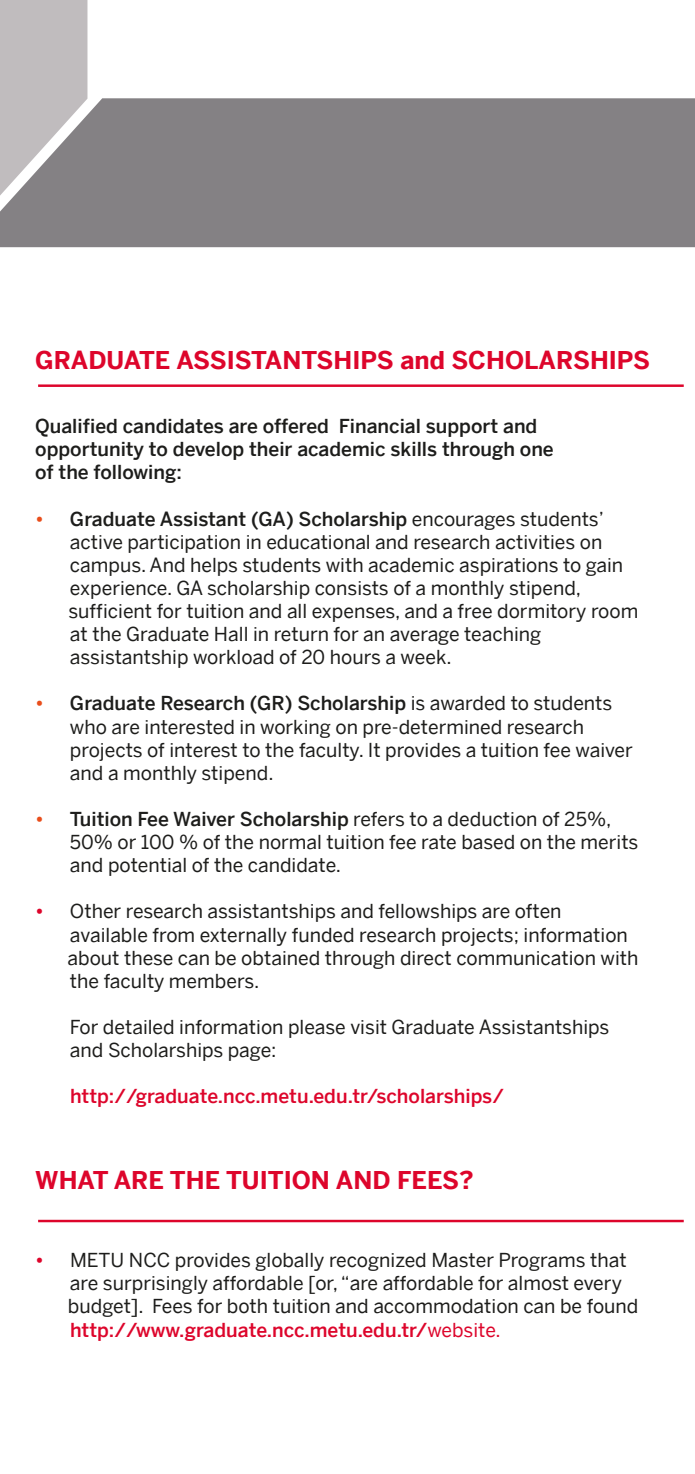
<style>
.page{position:relative;width:695px;height:1474px;background:#fff}
.page>*{position:absolute;margin:0;border:0;box-sizing:border-box;transform-origin:0 0}
.t1{font:24.5px "Benton Sans TRU Bol";color:#dd052b}
.t2{font:19.25px/23.1px "Benton Sans TRU Reg";color:#1d1d1b}
.t3{font:19.25px/23.1px "Benton Sans TRU Med";color:#1d1d1b}
.t4{font:19.25px "Benton Sans TRU Med";color:#dd052b}
.s1{color:#e94e1b}
.s2{font-family:"Benton Sans TRU Reg"}
.s3{font-family:"Benton Sans TRU Med";color:#dd052b}
</style>
<div class="page">
<hr style="left:38px;top:384px;width:645px;height:3px;background:#dd052b">
<hr style="left:38px;top:1219px;width:645px;height:3px;background:#dd052b">
<div style="left:0;top:98px;width:694px;height:149px;background:#848184"></div>
<svg style="left:0;top:0;width:87px;height:196px;background:#bab6b8"></svg>
<p class="t1" style="left:35px;top:345px;width:616px">GRADUATE ASSISTANTSHIPS and SCHOLARSHIPS</p>
<p class="t3" style="left:35px;top:414px;width:520px">Qualif ied candidates are offered Financial support and opportunity to develop their academic skills through one of the following:</p>
<p class="t3" style="left:35px;top:507px;width:570px"><span class="s1">•</span> Graduate Assistant (GA) Scholarship <span class="s2">encourages students’</span></p>
<p class="t2" style="left:68px;top:530px;width:571px">active participation in educational and research activities on campus. And helps students with academic aspirations to gain experience. GA scholarship consists of a monthly stipend, sufficient for tuition and all expenses, and a free dormitory room at the Graduate Hall in return for an average teaching assistantship workload of 20 hours a week.</p>
<p class="t3" style="left:35px;top:691px;width:578px"><span class="s1">•</span> Graduate Research (GR) Scholarship <span class="s2">is awarded to students</span></p>
<p class="t2" style="left:70px;top:714px;width:564px">who are interested in working on pre-determined research projects of interest to the faculty. It provides a tuition fee waiver and a monthly stipend.</p>
<p class="t3" style="left:35px;top:807px;width:577px"><span class="s1">•</span> Tuition Fee Waiver Scholarship <span class="s2">refers to a deduction of 25%,</span></p>
<p class="t2" style="left:70px;top:830px;width:570px">50% or 100 % of the normal tuition fee rate based on the merits and potential of the candidate.</p>
<p class="t2" style="left:68px;top:899px;width:572px;text-indent:-32px"><span class="s3">•</span> Other research assistantships and fellowships are often available from externally funded research projects; information about these can be obtained through direct communication with the faculty members.</p>
<p class="t2" style="left:70px;top:1015px;width:540px">For detailed information please visit Graduate Assistantships and Scholarships page:</p>
<p class="t4" style="left:70px;top:1084px;width:435px">http://graduate.ncc.metu.edu.tr/scholarships/</p>
<p class="t1" style="left:35px;top:1165px;width:440px">WHAT ARE THE TUITION AND FEES?</p>
<p class="t2" style="left:68px;top:1248px;width:572px;text-indent:-33px"><span class="s3">•</span> METU NCC provides globally recognized Master Programs that are surprisingly affordable [or, “are affordable for almost every budget]. Fees for both tuition and accommodation can be found</p>
<p class="t4" style="left:70px;top:1318px;width:432px">http://www.graduate.ncc.metu.edu.tr/<span class="s2">website.</span></p>
</div>
